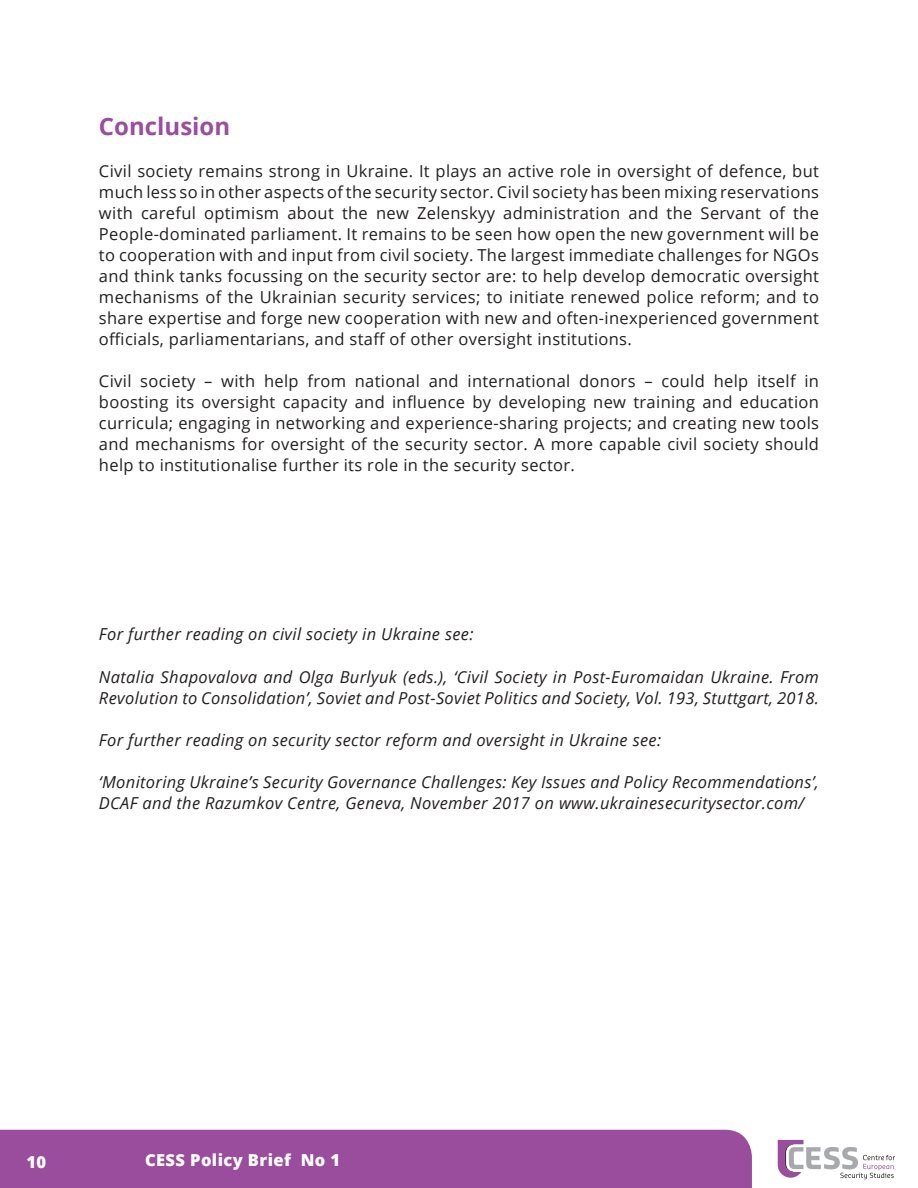
<style>
.page{position:relative;width:918px;height:1188px;background:#fff}
.page>*{position:absolute;margin:0;border:0;box-sizing:border-box;transform-origin:0 0}
.t1{font:700 24px "Open Sans";color:#9a4e9e}
.t2{font:16.5px/21px "Open Sans";letter-spacing:.02em;color:#231f20;text-align:justify}
.t3{font:italic 16.5px/21px "Open Sans";letter-spacing:.02em;color:#231f20}
.t4{font:800 16.5px "Open Sans";letter-spacing:.025em;color:#fff}
</style>
<div class="page">
<div style="left:0;top:1130px;width:752px;height:58px;background:#9a4c9d"></div>
<svg style="left:778px;top:1140px;width:117px;height:39px"></svg>
<h1 class="t1" style="left:99px;top:110px;width:133px">Conclusion</h1>
<p class="t2" style="left:99px;top:160px;width:722px">Civil society remains strong in Ukraine. It plays an active role in oversight of defence, but much less so in other aspects of the security sector. Civil society has been mixing reservations with careful optimism about the new Zelenskyy administration and the Servant of the People-dominated parliament. It remains to be seen how open the new government will be to cooperation with and input from civil society. The largest immediate challenges for NGOs and think tanks focussing on the security sector are: to help develop democratic oversight mechanisms of the Ukrainian security services; to initiate renewed police reform; and to share expertise and forge new cooperation with new and often-inexperienced government officials, parliamentarians, and staff of other oversight institutions.</p>
<p class="t2" style="left:99px;top:370px;width:722px">Civil society – with help from national and international donors – could help itself in boosting its oversight capacity and influence by developing new training and education curricula; engaging in networking and experience-sharing projects; and creating new tools and mechanisms for oversight of the security sector. A more capable civil society should help to institutionalise further its role in the security sector.</p>
<p class="t3" style="left:99px;top:623px;width:376px">For further reading on civil society in Ukraine see:</p>
<p class="t3" style="left:99px;top:666px;width:722px">Natalia Shapovalova and Olga Burlyuk (eds.), ‘Civil Society in Post-Euromaidan Ukraine. From<br>Revolution to Consolidation’, Soviet and Post-Soviet Politics and Society, Vol. 193, Stuttgart, 2018.</p>
<p class="t3" style="left:99px;top:729px;width:564px">For further reading on security sector reform and oversight in Ukraine see:</p>
<p class="t3" style="left:99px;top:771px;width:721px">‘Monitoring Ukraine’s Security Governance Challenges: Key Issues and Policy Recommendations’,<br>DCAF and the Razumkov Centre, Geneva, November 2017 on www.ukrainesecuritysector.com/</p>
<p class="t4" style="left:27px;top:1149px;width:21px">10</p>
<p class="t4" style="left:145px;top:1147px;width:197px">CESS Policy Brief No 1</p>
</div>
